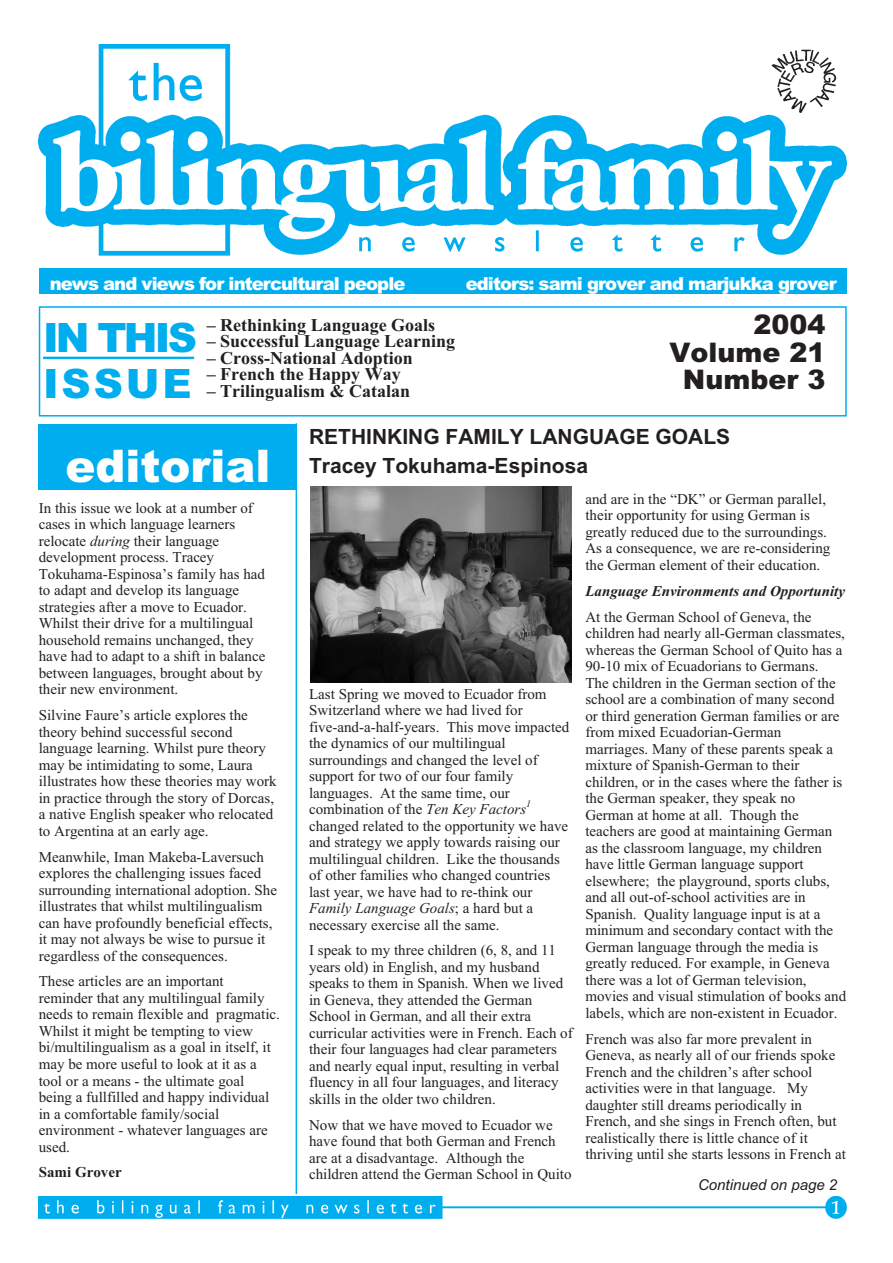
<style>
.page{position:relative;width:893px;height:1263px;background:#fff}
.page>*{position:absolute;margin:0;border:0;box-sizing:border-box;transform-origin:0 0}
.t1{font:900 45px "Arial";color:#fff}
.t2{font:900 40.5px/46.8px "Arial";color:#00aeef}
.t3{font:900 27px/27.3px "Arial";color:#231f20;text-align:right}
.t4{font:700 21px/28.5px "Arial";color:#231f20}
.t5{font:700 18px "Times New Roman";color:#231f20}
.t6{font:900 18px "Arial";letter-spacing:-.05em;color:#fff}
.t7{font:15px/16.5px "Times New Roman";color:#231f20}
.t8{font:italic 700 15px/25.8px "Times New Roman";color:#231f20}
.t9{font:italic 15px "Arial";color:#231f20}
.t10{font:700 15px "Times New Roman";color:#231f20}
.t11{font:italic 9.75px "Times New Roman";color:#231f20}
.s1{font-style:italic}
.s2{font-weight:400;font-style:normal}
</style>
<div class="page">
<div style="left:39px;top:268px;width:808px;height:26px;background:#00aeef"></div>
<div style="left:39px;top:306px;width:808px;height:110px;border:2px solid #00aeef"></div>
<div style="left:39px;top:424px;width:258px;height:66px;background:#00aeef"></div>
<hr style="left:43px;top:357px;width:151px;height:2px;background:#00aeef">
<img style="left:39px;top:45px;width:808px;height:211px">
<img style="left:771px;top:47px;width:67px;height:68px">
<img style="left:39px;top:1196px;width:808px;height:22px">
<hr style="left:296px;top:423px;width:1px;height:771px;background:#00aeef">
<img style="left:311px;top:486px;width:261px;height:196px">
<p class="t6" style="left:50px;top:277px;width:357px">news and views for intercultural people</p>
<p class="t6" style="left:466px;top:277px;width:372px">editors: sami grover and marjukka grover</p>
<p class="t2" style="left:43px;top:318px;width:155px">IN THIS<br>ISSUE</p>
<p class="t3" style="left:669px;top:314px;width:158px">2004<br>Volume 21<br>Number 3</p>
<p class="t4" style="left:309px;top:425px;width:423px">RETHINKING FAMILY LANGUAGE GOALS<br>Tracey Tokuhama-Espinosa</p>
<p class="t5" style="left:207px;top:318px;width:230px">– Rethinking Language Goals</p>
<p class="t5" style="left:207px;top:335px;width:250px">– Successful Language Learning</p>
<p class="t5" style="left:207px;top:351px;width:208px">– Cross-National Adoption</p>
<p class="t5" style="left:207px;top:368px;width:195px">– French the Happy Way</p>
<p class="t5" style="left:207px;top:384px;width:205px">– Trilingualism &amp; Catalan</p>
<p class="t1" style="left:65px;top:449px;width:206px">editorial</p>
<p class="t7" style="left:39px;top:501px;width:228px">In this issue we look at a number of cases in which language learners relocate <span class="s1">during</span> their language development process. Tracey Tokuhama-Espinosa’s family has had to adapt and develop its language strategies after a move to Ecuador.<br>Whilst their drive for a multilingual household remains unchanged, they have had to adapt to a shift in balance between languages, brought about by their new environment.</p>
<p class="t7" style="left:39px;top:708px;width:239px">Silvine Faure’s article explores the theory behind successful second language learning. Whilst pure theory may be intimidating to some, Laura illustrates how these theories may work in practice through the story of Dorcas, a native English speaker who relocated to Argentina at an early age.</p>
<p class="t7" style="left:39px;top:849px;width:240px">Meanwhile, Iman Makeba-Laversuch explores the challenging issues faced surrounding international adoption. She illustrates that whilst multilingualism can have profoundly beneficial effects, it may not always be wise to pursue it regardless of the consequences.</p>
<p class="t7" style="left:39px;top:974px;width:243px">These articles are an important reminder that any multilingual family needs to remain flexible and pragmatic.<br>Whilst it might be tempting to view bi/multilingualism as a goal in itself, it may be more useful to look at it as a tool or a means - the ultimate goal being a fullfilled and happy individual in a comfortable family/social environment - whatever languages are used.</p>
<p class="t10" style="left:39px;top:1167px;width:84px">Sami Grover</p>
<p class="t7" style="left:309px;top:686px;width:262px">Last Spring we moved to Ecuador from Switzerland where we had lived for five-and-a-half-years. This move impacted the dynamics of our multilingual surroundings and changed the level of support for two of our four family languages. At the same time, our combination of the <span class="s1">Ten Key Factors</span></p>
<p class="t11" style="left:526px;top:800px;width:6px">1</p>
<p class="t7" style="left:309px;top:818px;width:261px">changed related to the opportunity we have and strategy we apply towards raising our multilingual children. Like the thousands of other families who changed countries last year, we have had to re-think our <span class="s1">Family Language Goals</span>; a hard but a necessary exercise all the same.</p>
<p class="t7" style="left:309px;top:943px;width:265px">I speak to my three children (6, 8, and 11 years old) in English, and my husband speaks to them in Spanish. When we lived in Geneva, they attended the German School in German, and all their extra curricular activities were in French. Each of their four languages had clear parameters and nearly equal input, resulting in verbal fluency in all four languages, and literacy skills in the older two children.</p>
<p class="t7" style="left:309px;top:1118px;width:264px">Now that we have moved to Ecuador we have found that both German and French are at a disadvantage. Although the children attend the German School in Quito</p>
<p class="t7" style="left:585px;top:492px;width:246px">and are in the “DK” or German parallel, their opportunity for using German is greatly reduced due to the surroundings.<br>As a consequence, we are re-considering the German element of their education.</p>
<p class="t8" style="left:585px;top:579px;width:261px">Language Environments and Opportunity<br><span class="s2">At the German School of Geneva, the</span></p>
<p class="t7" style="left:585px;top:626px;width:262px">children had nearly all-German classmates, whereas the German School of Quito has a 90-10 mix of Ecuadorians to Germans.<br>The children in the German section of the school are a combination of many second or third generation German families or are from mixed Ecuadorian-German marriages. Many of these parents speak a mixture of Spanish-German to their children, or in the cases where the father is the German speaker, they speak no German at home at all. Though the teachers are good at maintaining German as the classroom language, my children have little German language support elsewhere; the playground, sports clubs, and all out-of-school activities are in Spanish. Quality language input is at a minimum and secondary contact with the German language through the media is greatly reduced. For example, in Geneva there was a lot of German television, movies and visual stimulation of books and labels, which are non-existent in Ecuador.</p>
<p class="t7" style="left:585px;top:1031px;width:262px">French was also far more prevalent in Geneva, as nearly all of our friends spoke French and the children’s after school activities were in that language. My daughter still dreams periodically in French, and she sings in French often, but realistically there is little chance of it thriving until she starts lessons in French at</p>
<p class="t9" style="left:698px;top:1179px;width:141px">Continued on page 2</p>
</div>
